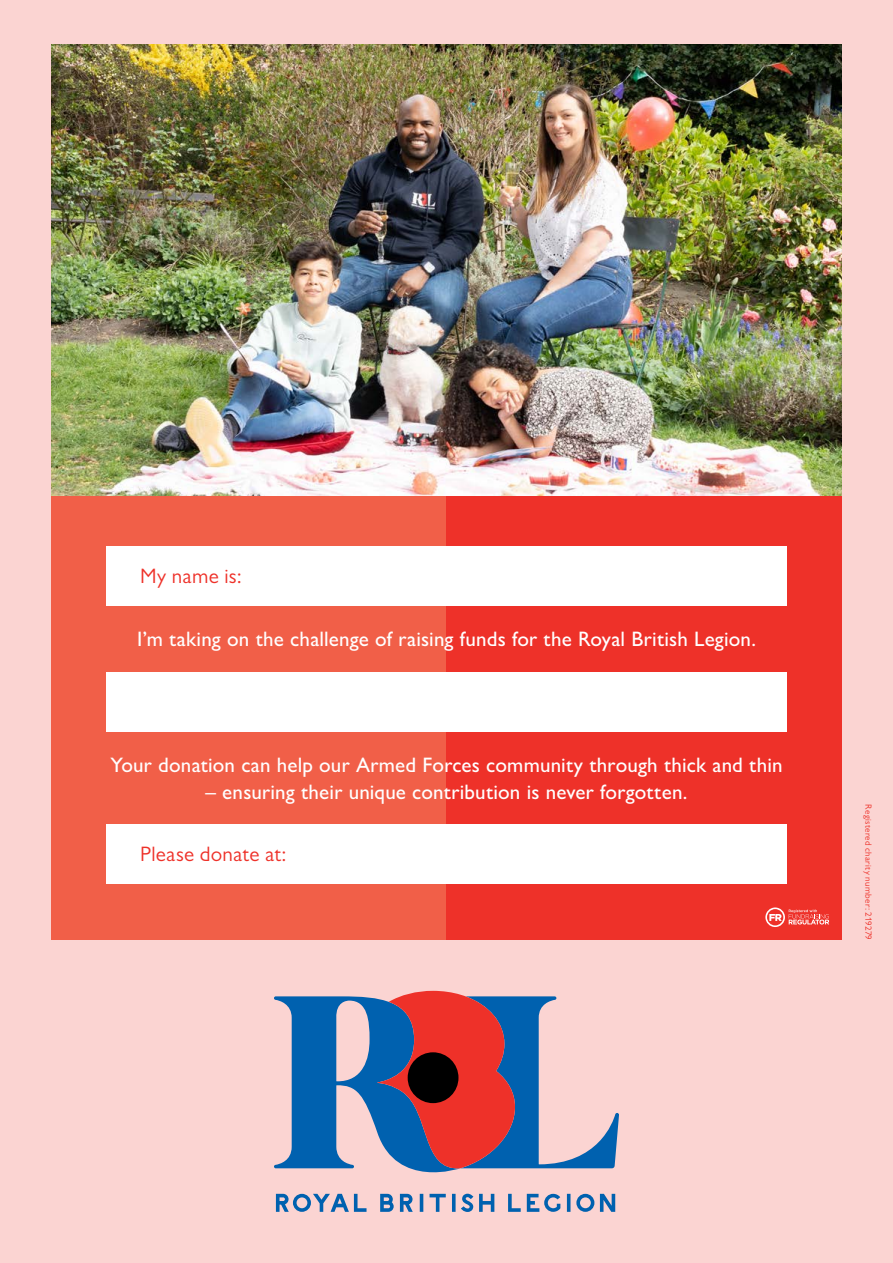
<style>
.page{position:relative;width:893px;height:1263px;background:#fbd4d2}
.page>*{position:absolute;margin:0;border:0;box-sizing:border-box;transform-origin:0 0}
.t1{font:500 21px "Gill Sans MT Pro";letter-spacing:.01em;color:#fff}
.t2{font:21px "Gill Sans MT Pro";letter-spacing:.015em;color:#ee3129}
.t3{font:9px "Gill Sans MT Pro";letter-spacing:.04em;color:#ee3129}
</style>
<div class="page">
<div style="left:51px;top:495px;width:791px;height:445px;background:#f15f48"></div>
<div style="left:446px;top:495px;width:396px;height:445px;background:#ee3129"></div>
<svg style="left:274px;top:991px;width:345px;height:221px"></svg>
<div style="left:106px;top:546px;width:681px;height:60px;background:#fff"></div>
<div style="left:106px;top:672px;width:681px;height:60px;background:#fff"></div>
<div style="left:106px;top:824px;width:681px;height:60px;background:#fff"></div>
<svg style="left:765px;top:907px;width:64px;height:20px"></svg>
<img style="left:51px;top:45px;width:791px;height:450px">
<p class="t2" style="left:140px;top:564px;width:103px">My name is:</p>
<p class="t1" style="left:137px;top:626px;width:620px">I’m taking on the challenge of raising funds for the Royal British Legion.</p>
<p class="t1" style="left:110px;top:752px;width:674px">Your donation can help our Armed Forces community through thick and thin</p>
<p class="t1" style="left:206px;top:779px;width:483px">– ensuring their unique contribution is never forgotten.</p>
<p class="t2" style="left:140px;top:842px;width:148px">Please donate at:</p>
<p class="t3" style="left:873px;top:804px;width:137px;rotate:90deg">Registered charity number: 219279</p>
</div>
